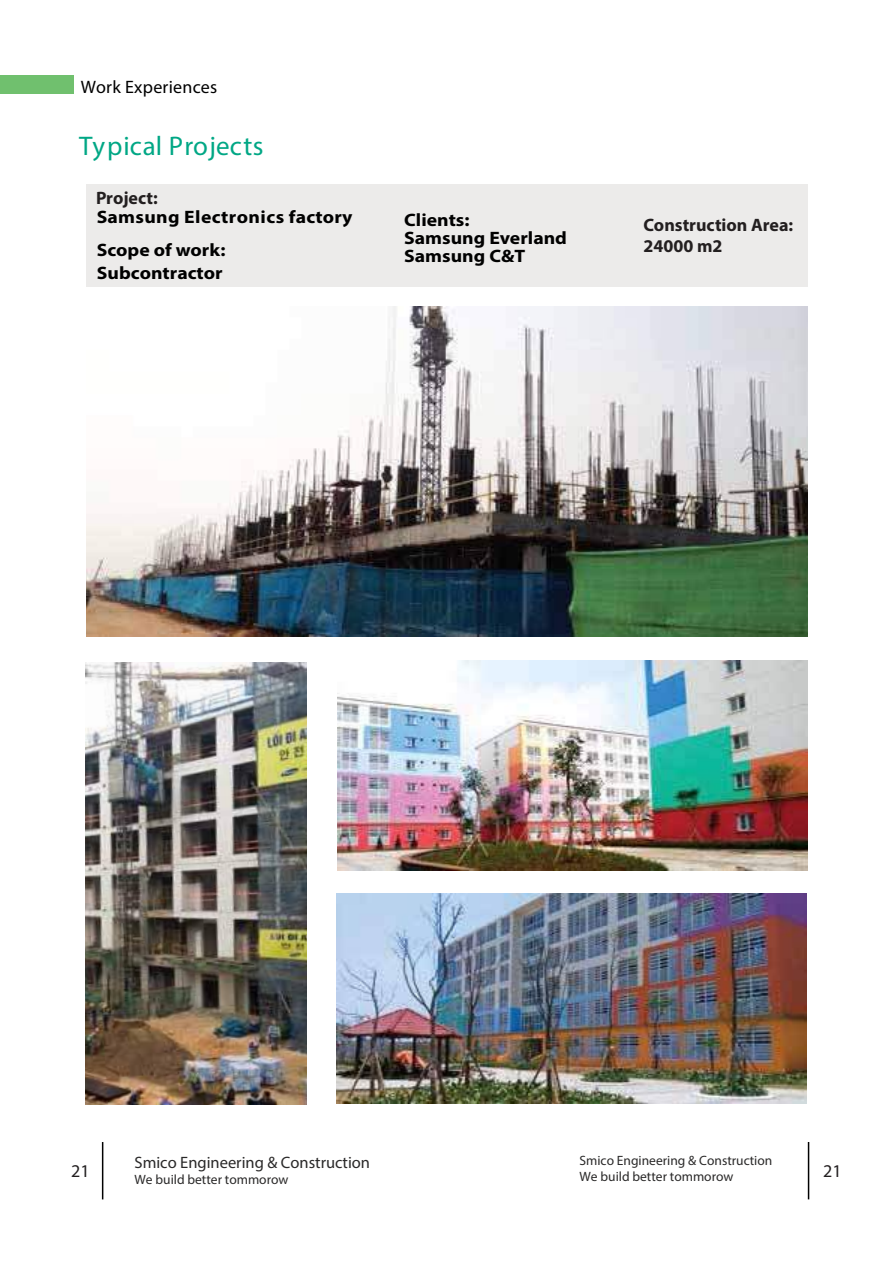
<style>
.page{position:relative;width:893px;height:1263px;background:#fff}
.page>*{position:absolute;margin:0;border:0;box-sizing:border-box;transform-origin:0 0}
.t1{font:27px "Myriad Pro";letter-spacing:.015em;color:#00a785}
.t2{font:700 18px/18.1px "Myriad Pro";color:#010101;scale:1.09 1}
.t3{font:700 18px/21.6px "Myriad Pro";color:#231f20}
.t4{font:700 18px "Myriad Pro";letter-spacing:.02em;color:#010101;scale:1.09 1}
.t5{font:18px "Myriad Pro";letter-spacing:.015em;color:#010101}
.t6{font:700 18px "Myriad Pro";color:#000;scale:1.09 1}
.t7{font:18px "Myriad Pro";color:#231f20}
.t8{font:16.5px "Myriad Pro";color:#2a2929}
.t9{font:13.5px/16.2px "Myriad Pro";color:#2a2929}
</style>
<div class="page">
<hr style="left:102px;top:1142px;width:1px;height:57px;background:#010101">
<hr style="left:808px;top:1142px;width:1px;height:57px;background:#010101">
<div style="left:0;top:75px;width:74px;height:18px;background:#70c06e"></div>
<div style="left:87px;top:185px;width:721px;height:102px;background:#ecebea"></div>
<img style="left:87px;top:306px;width:720px;height:331px">
<img style="left:337px;top:661px;width:471px;height:210px">
<img style="left:336px;top:893px;width:471px;height:210px">
<img style="left:85px;top:663px;width:221px;height:442px">
<h2 class="t5" style="left:81px;top:76px;width:138px">Work Experiences</h2>
<h1 class="t1" style="left:79px;top:129px;width:186px">Typical Projects</h1>
<h2 class="t3" style="left:96px;top:186px;width:63px">Project:</h2>
<h2 class="t4" style="left:97px;top:205px;width:236px">Samsung Electronics factory</h2>
<h2 class="t2" style="left:404px;top:210px;width:151px">Clients:<br>Samsung Everland<br>Samsung C&amp;T</h2>
<h2 class="t2" style="left:97px;top:241px;width:120px">Scope of work:</h2>
<h2 class="t6" style="left:97px;top:261px;width:117px">Subcontractor</h2>
<h2 class="t3" style="left:644px;top:213px;width:151px">Construction Area:<br>24000 m2</h2>
<p class="t9" style="left:580px;top:1152px;width:194px">Smico Engineering &amp; Construction<br>We build better tommorow</p>
<p class="t8" style="left:135px;top:1152px;width:237px">Smico Engineering &amp; Construction</p>
<p class="t9" style="left:135px;top:1171px;width:155px">We build better tommorow</p>
<h2 class="t7" style="left:71px;top:1159px;width:20px">21</h2>
<h2 class="t7" style="left:823px;top:1159px;width:20px">21</h2>
</div>
